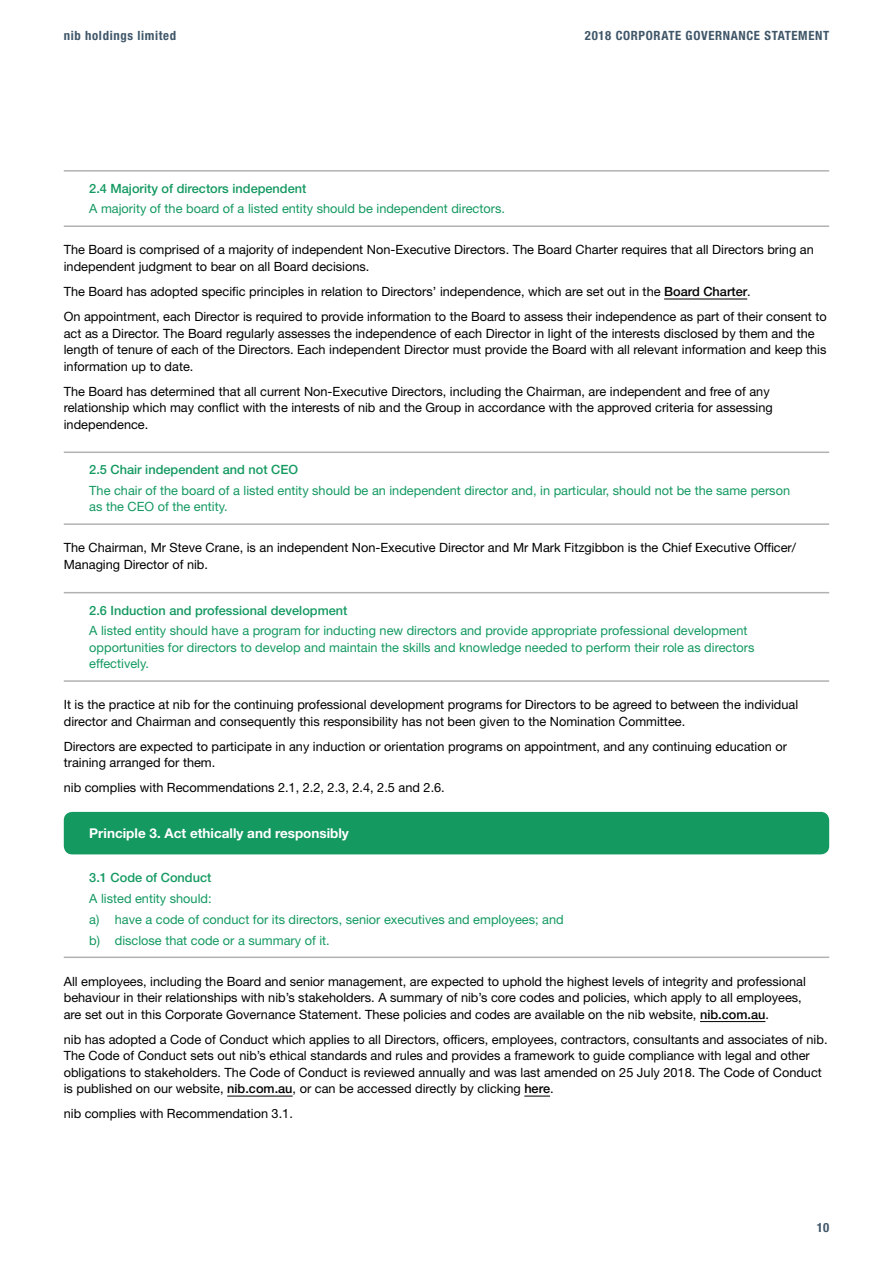
<style>
.page{position:relative;width:893px;height:1263px;background:#fff}
.page>*{position:absolute;margin:0;border:0;box-sizing:border-box;transform-origin:0 0}
.t1{font:700 13.5px "Helvetica Neue LT Std";color:#fff}
.t2{font:12.75px/16.5px "Helvetica Neue LT Std";color:#000}
.t3{font:12.75px/16.5px "Helvetica Neue LT Std";color:#149961}
.t4{font:500 12.75px "Helvetica Neue LT Std";color:#149961}
.t5{font:700 condensed 12.75px "Helvetica Neue LT Std";letter-spacing:.05em;color:#405769}
.s1{font-weight:500}
</style>
<div class="page">
<hr style="left:664px;top:299px;width:83px;height:1px;background:#000">
<hr style="left:700px;top:1021px;width:65px;height:1px;background:#000">
<hr style="left:227px;top:1096px;width:66px;height:1px;background:#000">
<svg style="left:524px;top:1096px;width:26px;height:1px"></svg>
<hr style="left:64px;top:225px;width:765px;height:2px;background:#b2b2b2">
<hr style="left:64px;top:170px;width:765px;height:2px;background:#b2b2b2">
<hr style="left:64px;top:523px;width:765px;height:2px;background:#b2b2b2">
<hr style="left:64px;top:451px;width:765px;height:2px;background:#b2b2b2">
<hr style="left:64px;top:680px;width:765px;height:2px;background:#b2b2b2">
<hr style="left:64px;top:592px;width:765px;height:1px;background:#b2b2b2">
<div style="left:64px;top:812px;width:765px;height:42px;background:#149961;border-radius:9px"></div>
<hr style="left:64px;top:956px;width:765px;height:2px;background:#b2b2b2">
<p class="t5" style="left:64px;top:28px;width:114px">nib holdings limited</p>
<p class="t5" style="left:585px;top:28px;width:246px">2018 CORPORATE GOVERNANCE STATEMENT</p>
<p class="t4" style="left:89px;top:181px;width:219px">2.4 Majority of directors independent</p>
<p class="t3" style="left:89px;top:200px;width:417px">A majority of the board of a listed entity should be independent directors.</p>
<p class="t2" style="left:64px;top:242px;width:752px">The Board is comprised of a majority of independent Non-Executive Directors. The Board Charter requires that all Directors bring an independent judgment to bear on all Board decisions.</p>
<p class="t2" style="left:64px;top:279px;width:764px;line-height:25px">The Board has adopted specific principles in relation to Directors’ independence, which are set out in the <span class="s1">Board Charter</span>.<br>On appointment, each Director is required to provide information to the Board to assess their independence as part of their consent to</p>
<p class="t2" style="left:64px;top:325px;width:764px">act as a Director. The Board regularly assesses the independence of each Director in light of the interests disclosed by them and the length of tenure of each of the Directors. Each independent Director must provide the Board with all relevant information and keep this information up to date.</p>
<p class="t2" style="left:64px;top:383px;width:710px">The Board has determined that all current Non-Executive Directors, including the Chairman, are independent and free of any relationship which may conflict with the interests of nib and the Group in accordance with the approved criteria for assessing independence.</p>
<p class="t4" style="left:89px;top:462px;width:210px">2.5 Chair independent and not CEO</p>
<p class="t3" style="left:89px;top:482px;width:702px">The chair of the board of a listed entity should be an independent director and, in particular, should not be the same person as the CEO of the entity.</p>
<p class="t2" style="left:64px;top:539px;width:734px">The Chairman, Mr Steve Crane, is an independent Non-Executive Director and Mr Mark Fitzgibbon is the Chief Executive Officer/<br>Managing Director of nib.</p>
<p class="t4" style="left:89px;top:602px;width:260px">2.6 Induction and professional development</p>
<p class="t3" style="left:89px;top:622px;width:667px">A listed entity should have a program for inducting new directors and provide appropriate professional development opportunities for directors to develop and maintain the skills and knowledge needed to perform their role as directors effectively.</p>
<p class="t2" style="left:64px;top:696px;width:736px">It is the practice at nib for the continuing professional development programs for Directors to be agreed to between the individual director and Chairman and consequently this responsibility has not been given to the Nomination Committee.</p>
<p class="t2" style="left:64px;top:738px;width:725px">Directors are expected to participate in any induction or orientation programs on appointment, and any continuing education or training arranged for them.</p>
<p class="t2" style="left:64px;top:779px;width:383px">nib complies with Recommendations 2.1, 2.2, 2.3, 2.4, 2.5 and 2.6.</p>
<p class="t1" style="left:89px;top:825px;width:261px">Principle 3. Act ethically and responsibly</p>
<p class="t4" style="left:89px;top:870px;width:124px">3.1 Code of Conduct</p>
<p class="t3" style="left:89px;top:888px;width:476px;line-height:20.7px">A listed entity should:<br>a) have a code of conduct for its directors, senior executives and employees; and b) disclose that code or a summary of it.</p>
<p class="t2" style="left:64px;top:973px;width:744px">All employees, including the Board and senior management, are expected to uphold the highest levels of integrity and professional behaviour in their relationships with nib’s stakeholders. A summary of nib’s core codes and policies, which apply to all employees, are set out in this Corporate Governance Statement. These policies and codes are available on the nib website, <span class="s1">nib.com.au</span>.</p>
<p class="t2" style="left:64px;top:1031px;width:765px">nib has adopted a Code of Conduct which applies to all Directors, officers, employees, contractors, consultants and associates of nib.<br>The Code of Conduct sets out nib’s ethical standards and rules and provides a framework to guide compliance with legal and other obligations to stakeholders. The Code of Conduct is reviewed annually and was last amended on 25 July 2018. The Code of Conduct is published on our website, <span class="s1">nib.com.au</span>, or can be accessed directly by clicking <span class="s1">here</span>.</p>
<p class="t2" style="left:64px;top:1105px;width:231px">nib complies with Recommendation 3.1.</p>
<p class="t5" style="left:817px;top:1220px;width:14px">10</p>
</div>
